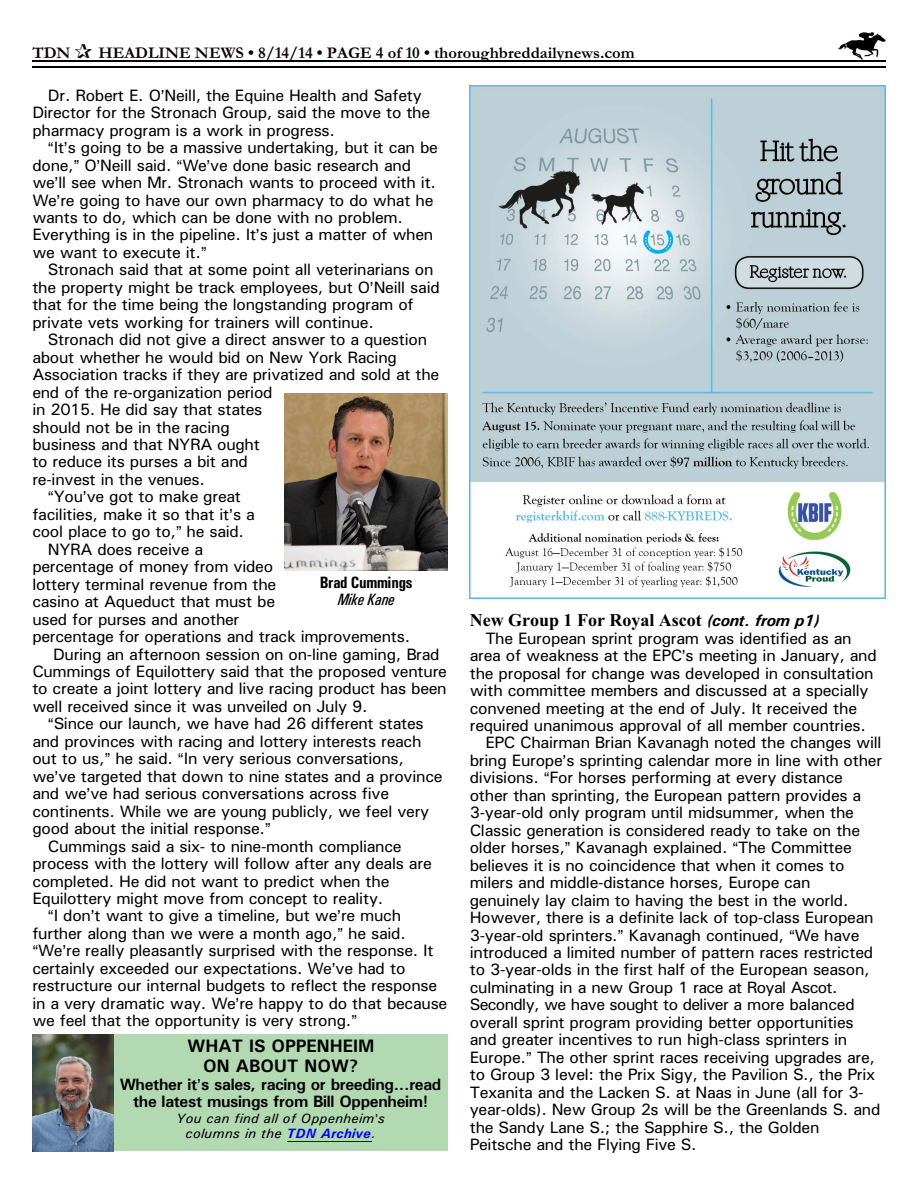
<style>
.page{position:relative;width:918px;height:1188px;background:#fff}
.page>*{position:absolute;margin:0;border:0;box-sizing:border-box;transform-origin:0 0}
.t1{font:700 18px "Times New Roman";color:#000}
.t2{font:700 18px/19.6px "Univers";color:#000;text-align:center}
.t3{font:16.5px/17.4px "Univers";letter-spacing:-.015em;color:#000}
.t4{font:700 16.5px/17.2px "Univers";letter-spacing:-.015em;color:#000;text-align:center}
.t5{font:700 16.5px "Garamond Normal";color:#0f0000}
.t6{font:16.5px "Univers";letter-spacing:-.04em;color:#000}
.t7{font:700 16.5px "Univers Condensed";letter-spacing:-.015em;color:#000}
.t8{font:italic 16.5px "Univers Condensed";letter-spacing:-.015em;color:#000}
.t9{font:italic 13.5px/15.6px "Univers";letter-spacing:.025em;color:#000;text-align:center}
.s1{color:#001400}
.s2{color:#000}
.s3{font-family:"Univers";font-style:italic;font-size:16.5px}
.s4{font-weight:700;color:#00f}
</style>
<div class="page">
<img style="left:837px;top:32px;width:49px;height:27px">
<hr style="left:32px;top:60px;width:853px;height:2px;background:#000">
<hr style="left:32px;top:66px;width:853px;height:1px;background:#000">
<img style="left:470px;top:85px;width:416px;height:513px">
<img style="left:285px;top:393px;width:162px;height:178px">
<div style="left:32px;top:1035px;width:416px;height:116px;background:#b3d9b3"></div>
<hr style="left:287px;top:1141px;width:84px;height:1px;background:#00f">
<img style="left:32px;top:1035px;width:82px;height:116px">
<p class="t5" style="left:32px;top:48px;width:40px">TDN</p>
<p class="t5" style="left:98px;top:48px;width:538px">HEADLINE NEWS • 8/14/14 • PAGE 4 of <span class="s1">10</span> • <span class="s2">thoroughbreddailynews.com</span></p>
<p class="t3" style="left:32px;top:88px;width:399px;text-indent:16px">Dr. Robert E. O Neill, the Equine Health and Safety<br>Director for the Stronach Group, said the move to the pharmacy program is a work in progress.</p>
<p class="t3" style="left:32px;top:140px;width:407px;text-indent:21px">It s going to be a massive undertaking, but it can be done, O Neill said. We ve done basic research and<br>we ll see when Mr. Stronach wants to proceed with it.<br>We re going to have our own pharmacy to do what he wants to do, which can be done with no problem.<br>Everything is in the pipeline. It s just a matter of when we want to execute it.</p>
<p class="t3" style="left:32px;top:262px;width:409px;text-indent:16px">Stronach said that at some point all veterinarians on the property might be track employees, but O Neill said that for the time being the longstanding program of private vets working for trainers will continue.</p>
<p class="t3" style="left:48px;top:332px;width:381px">Stronach did not give a direct answer to a question</p>
<p class="t3" style="left:32px;top:350px;width:366px">about whether he would bid on New York Racing</p>
<p class="t3" style="left:32px;top:367px;width:409px">Association tracks if they are privatized and sold at the</p>
<p class="t3" style="left:32px;top:385px;width:242px">end of the re-organization period</p>
<p class="t3" style="left:32px;top:402px;width:231px">in 2015. He did say that states</p>
<p class="t3" style="left:32px;top:420px;width:199px">should not be in the racing</p>
<p class="t3" style="left:32px;top:437px;width:229px">business and that NYRA ought</p>
<p class="t3" style="left:32px;top:455px;width:217px">to reduce its purses a bit and</p>
<p class="t3" style="left:32px;top:472px;width:174px">re-invest in the venues.</p>
<p class="t3" style="left:54px;top:489px;width:189px">You ve got to make great</p>
<p class="t3" style="left:32px;top:507px;width:224px">facilities, make it so that it s a</p>
<p class="t3" style="left:32px;top:524px;width:213px">cool place to go to, he said.</p>
<p class="t3" style="left:48px;top:542px;width:157px">NYRA does receive a</p>
<p class="t3" style="left:32px;top:559px;width:242px">percentage of money from video</p>
<p class="t3" style="left:32px;top:577px;width:246px">lottery terminal revenue from the</p>
<p class="t3" style="left:32px;top:594px;width:244px">casino at Aqueduct that must be</p>
<p class="t3" style="left:32px;top:612px;width:209px">used for purses and another</p>
<p class="t3" style="left:32px;top:629px;width:379px">percentage for operations and track improvements.</p>
<p class="t3" style="left:53px;top:647px;width:388px">During an afternoon session on on-line gaming, Brad</p>
<p class="t3" style="left:32px;top:664px;width:416px">Cummings of Equilottery said that the proposed venture</p>
<p class="t3" style="left:32px;top:682px;width:416px">to create a joint lottery and live racing product has been</p>
<p class="t3" style="left:32px;top:699px;width:337px">well received since it was unveiled on July 9.</p>
<p class="t3" style="left:54px;top:716px;width:372px">Since our launch, we have had 26 different states</p>
<p class="t3" style="left:32px;top:734px;width:391px">and provinces with racing and lottery interests reach</p>
<p class="t3" style="left:32px;top:751px;width:373px">out to us, he said. In very serious conversations,</p>
<p class="t3" style="left:32px;top:769px;width:412px">we ve targeted that down to nine states and a province</p>
<p class="t3" style="left:32px;top:786px;width:358px">and we ve had serious conversations across five</p>
<p class="t3" style="left:32px;top:804px;width:399px">continents. While we are young publicly, we feel very</p>
<p class="t3" style="left:32px;top:821px;width:234px">good about the initial response.</p>
<p class="t3" style="left:48px;top:839px;width:355px">Cummings said a six- to nine-month compliance</p>
<p class="t3" style="left:32px;top:856px;width:401px">process with the lottery will follow after any deals are</p>
<p class="t3" style="left:32px;top:874px;width:359px">completed. He did not want to predict when the</p>
<p class="t3" style="left:32px;top:891px;width:352px">Equilottery might move from concept to reality.</p>
<p class="t3" style="left:54px;top:909px;width:349px">I don t want to give a timeline, but we re much</p>
<p class="t3" style="left:32px;top:926px;width:375px">further along than we were a month ago, he said.</p>
<p class="t3" style="left:38px;top:943px;width:397px">We re really pleasantly surprised with the response. It</p>
<p class="t3" style="left:32px;top:961px;width:375px">certainly exceeded our expectations. We ve had to</p>
<p class="t3" style="left:32px;top:978px;width:407px">restructure our internal budgets to reflect the response</p>
<p class="t3" style="left:32px;top:996px;width:417px">in a very dramatic way. We re happy to do that because</p>
<p class="t3" style="left:32px;top:1013px;width:320px">we feel that the opportunity is very strong.</p>
<p class="t7" style="left:320px;top:577px;width:94px">Brad Cummings</p>
<p class="t8" style="left:338px;top:594px;width:58px">Mike Kane</p>
<p class="t1" style="left:470px;top:614px;width:351px">New Group 1 For Royal Ascot <span class="s3">(cont. from p1)</span></p>
<p class="t3" style="left:485px;top:631px;width:368px">The European sprint program was identified as an</p>
<p class="t3" style="left:470px;top:648px;width:409px">area of weakness at the EPC s meeting in January, and</p>
<p class="t3" style="left:470px;top:666px;width:405px">the proposal for change was developed in consultation</p>
<p class="t3" style="left:470px;top:683px;width:400px">with committee members and discussed at a specially</p>
<p class="t3" style="left:470px;top:701px;width:389px">convened meeting at the end of July. It received the</p>
<p class="t3" style="left:470px;top:718px;width:398px">required unanimous approval of all member countries.</p>
<p class="t3" style="left:485px;top:736px;width:398px">EPC Chairman Brian Kavanagh noted the changes will</p>
<p class="t3" style="left:470px;top:753px;width:414px">bring Europe s sprinting calendar more in line with other</p>
<p class="t3" style="left:470px;top:770px;width:375px">divisions. For horses performing at every distance</p>
<p class="t3" style="left:470px;top:788px;width:393px">other than sprinting, the European pattern provides a</p>
<p class="t3" style="left:470px;top:805px;width:386px">3-year-old only program until midsummer, when the</p>
<p class="t3" style="left:470px;top:823px;width:392px">Classic generation is considered ready to take on the</p>
<p class="t3" style="left:470px;top:840px;width:384px">older horses, Kavanagh explained. The Committee</p>
<p class="t3" style="left:470px;top:858px;width:376px">believes it is no coincidence that when it comes to</p>
<p class="t3" style="left:470px;top:875px;width:342px">milers and middle-distance horses, Europe can</p>
<p class="t3" style="left:470px;top:893px;width:380px">genuinely lay claim to having the best in the world.</p>
<p class="t3" style="left:470px;top:910px;width:405px">However, there is a definite lack of top-class European</p>
<p class="t3" style="left:470px;top:928px;width:391px">3-year-old sprinters. Kavanagh continued, We have</p>
<p class="t3" style="left:470px;top:945px;width:405px">introduced a limited number of pattern races restricted</p>
<p class="t3" style="left:470px;top:963px;width:401px">to 3-year-olds in the first half of the European season,</p>
<p class="t3" style="left:470px;top:980px;width:369px">culminating in a new Group 1 race at Royal Ascot.</p>
<p class="t6" style="left:470px;top:999px;width:387px">Secondly, we have sought to deliver a more balanced</p>
<p class="t3" style="left:470px;top:1015px;width:385px">overall sprint program providing better opportunities</p>
<p class="t3" style="left:470px;top:1032px;width:379px">and greater incentives to run high-class sprinters in</p>
<p class="t3" style="left:470px;top:1050px;width:407px">Europe. The other sprint races receiving upgrades are,</p>
<p class="t3" style="left:470px;top:1067px;width:407px">to Group 3 level: the Prix Sigy, the Pavilion S., the Prix</p>
<p class="t3" style="left:470px;top:1085px;width:395px">Texanita and the Lacken S. at Naas in June (all for 3-</p>
<p class="t3" style="left:470px;top:1102px;width:412px">year-olds). New Group 2s will be the Greenlands S. and</p>
<p class="t3" style="left:470px;top:1120px;width:351px">the Sandy Lane S.; the Sapphire S., the Golden</p>
<p class="t3" style="left:470px;top:1137px;width:228px">Peitsche and the Flying Five S.</p>
<p class="t2" style="left:187px;top:1038px;width:189px">WHAT IS OPPENHEIM<br>ON ABOUT NOW?</p>
<p class="t4" style="left:120px;top:1077px;width:323px">Whether it s sales, racing or breeding...read the latest musings from Bill Oppenheim!</p>
<p class="t9" style="left:176px;top:1111px;width:210px">You can find all of Oppenheim s columns in the <span class="s4">TDN Archive</span>.</p>
</div>
